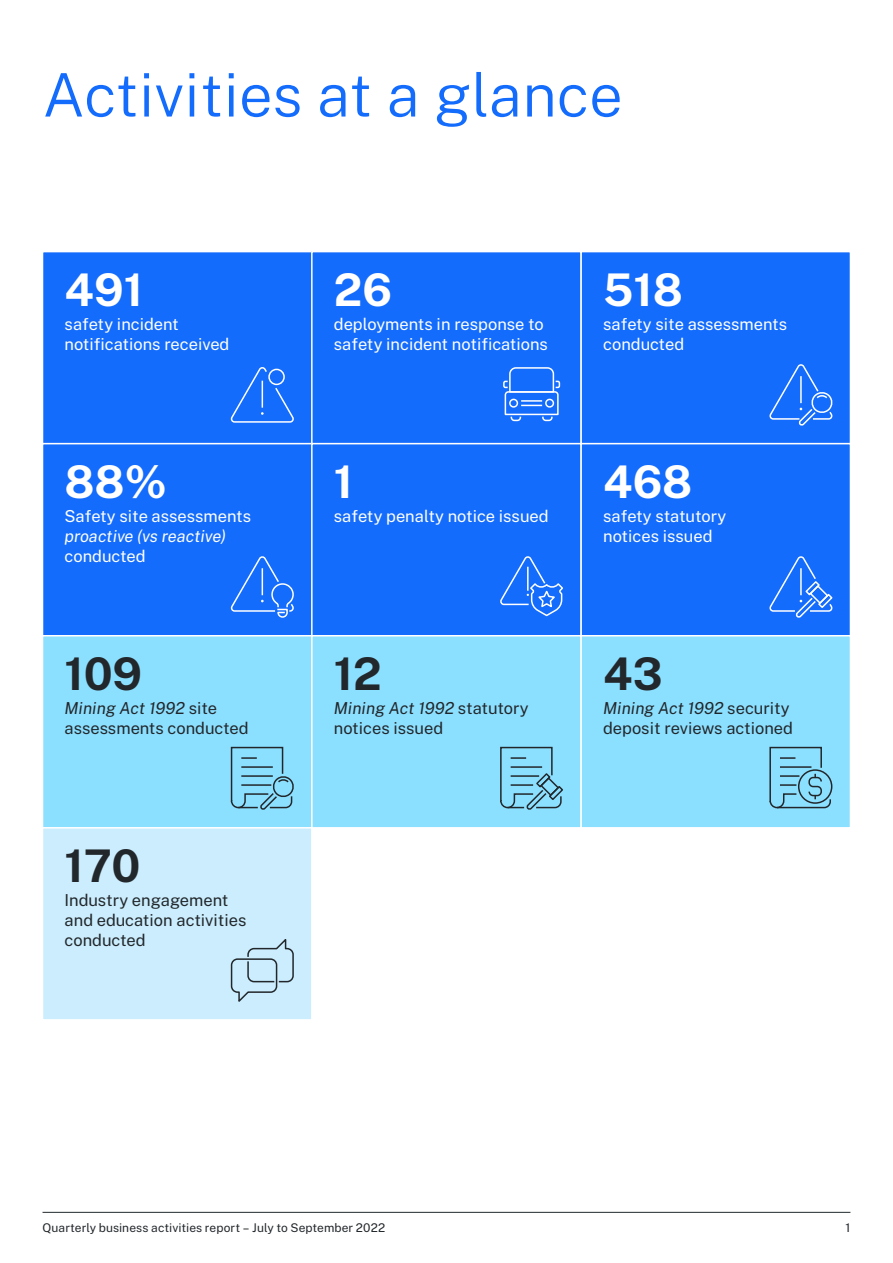
<style>
.page{position:relative;width:893px;height:1263px;background:#fff}
.page>*{position:absolute;margin:0;border:0;box-sizing:border-box;transform-origin:0 0}
.H1_colour{font:300 60px "Public Sans";color:#146cfd}
.Infographic_2__white{font:700 45px "Public Sans";color:#fff}
.Infographic_2{font:700 45px "Public Sans";color:#22272b}
.Infographic_1__white{font:16.5px/19.8px "Public Sans";color:#fff}
.Infographic_1{font:16.5px/19.8px "Public Sans";color:#22272b}
.t1{font:12px "Public Sans";letter-spacing:.005em;color:#22272b}
.s1{font-style:italic}
</style>
<div class="page">
<hr style="left:43px;top:1212px;width:807px;height:1px;background:#22272b">
<div style="left:43px;top:252px;width:269px;height:192px;background:#146cfd"></div>
<div style="left:42px;top:251px;width:271px;height:193px;border:2px solid #fff"></div>
<div style="left:312px;top:252px;width:269px;height:192px;background:#146cfd"></div>
<div style="left:311px;top:251px;width:271px;height:193px;border:2px solid #fff"></div>
<div style="left:581px;top:252px;width:269px;height:192px;background:#146cfd"></div>
<div style="left:580px;top:251px;width:271px;height:193px;border:2px solid #fff"></div>
<div style="left:43px;top:444px;width:269px;height:192px;background:#146cfd"></div>
<div style="left:42px;top:443px;width:271px;height:193px;border:2px solid #fff"></div>
<div style="left:312px;top:444px;width:269px;height:192px;background:#146cfd"></div>
<div style="left:311px;top:443px;width:271px;height:193px;border:2px solid #fff"></div>
<div style="left:581px;top:444px;width:269px;height:192px;background:#146cfd"></div>
<div style="left:580px;top:443px;width:271px;height:193px;border:2px solid #fff"></div>
<div style="left:43px;top:636px;width:269px;height:192px;background:#8ce0ff"></div>
<div style="left:42px;top:635px;width:271px;height:193px;border:2px solid #fff"></div>
<div style="left:312px;top:636px;width:269px;height:192px;background:#8ce0ff"></div>
<div style="left:311px;top:635px;width:271px;height:193px;border:2px solid #fff"></div>
<div style="left:581px;top:636px;width:269px;height:192px;background:#8ce0ff"></div>
<div style="left:580px;top:635px;width:271px;height:193px;border:2px solid #fff"></div>
<div style="left:43px;top:828px;width:269px;height:192px;background:#cbedfd"></div>
<div style="left:42px;top:827px;width:271px;height:194px;border:2px solid #fff"></div>
<svg style="left:230px;top:367px;width:64px;height:56px"></svg>
<div style="left:268px;top:369px;width:17px;height:16px;border:2px solid #fff;border-radius:50%"></div>
<svg style="left:500px;top:556px;width:63px;height:61px"></svg>
<svg style="left:230px;top:556px;width:64px;height:62px"></svg>
<svg style="left:769px;top:556px;width:64px;height:62px"></svg>
<svg style="left:500px;top:746px;width:63px;height:64px"></svg>
<svg style="left:230px;top:746px;width:64px;height:64px"></svg>
<svg style="left:503px;top:367px;width:58px;height:55px"></svg>
<svg style="left:769px;top:746px;width:63px;height:63px"></svg>
<div style="left:798px;top:769px;width:34px;height:35px;border:2px solid #22272b;border-radius:50%"></div>
<svg style="left:769px;top:364px;width:64px;height:62px"></svg>
<svg style="left:230px;top:939px;width:64px;height:63px"></svg>
<h1 class="H1_colour" style="left:43px;top:51px;width:582px">Activities at a glance</h1>
<p class="Infographic_2__white" style="left:65px;top:257px;width:80px">491</p>
<p class="Infographic_1__white" style="left:65px;top:313px;width:166px">safety incident notifications received</p>
<p class="Infographic_2__white" style="left:65px;top:449px;width:104px">88%</p>
<p class="Infographic_1__white" style="left:65px;top:505px;width:188px">Safety site assessments <span class="s1">proactive (vs reactive) </span>conducted</p>
<p class="Infographic_2" style="left:65px;top:641px;width:79px">109</p>
<p class="Infographic_1" style="left:65px;top:697px;width:186px"><span class="s1">Mining Act 1992</span> site assessments conducted</p>
<p class="Infographic_2" style="left:65px;top:833px;width:77px">170</p>
<p class="Infographic_1" style="left:65px;top:889px;width:184px">Industry engagement and education activities conducted</p>
<p class="Infographic_2__white" style="left:334px;top:257px;width:60px">26</p>
<p class="Infographic_1__white" style="left:334px;top:313px;width:216px">deployments in response to safety incident notifications</p>
<p class="Infographic_2__white" style="left:334px;top:449px;width:21px">1</p>
<p class="Infographic_1__white" style="left:334px;top:505px;width:216px">safety penalty notice issued</p>
<p class="Infographic_2" style="left:334px;top:641px;width:49px">12</p>
<p class="Infographic_1" style="left:334px;top:697px;width:196px"><span class="s1">Mining Act 1992</span> statutory notices issued</p>
<p class="Infographic_2__white" style="left:603px;top:257px;width:81px">518</p>
<p class="Infographic_1__white" style="left:603px;top:313px;width:186px">safety site assessments conducted</p>
<p class="Infographic_2__white" style="left:603px;top:449px;width:91px">468</p>
<p class="Infographic_1__white" style="left:603px;top:505px;width:125px">safety statutory notices issued</p>
<p class="Infographic_2" style="left:603px;top:641px;width:61px">43</p>
<p class="Infographic_1" style="left:603px;top:697px;width:191px"><span class="s1">Mining Act 1992</span> security deposit reviews actioned</p>
<p class="t1" style="left:43px;top:1219px;width:344px">Quarterly business activities report – July to September 2022</p>
<p class="t1" style="left:846px;top:1219px;width:6px">1</p>
</div>
